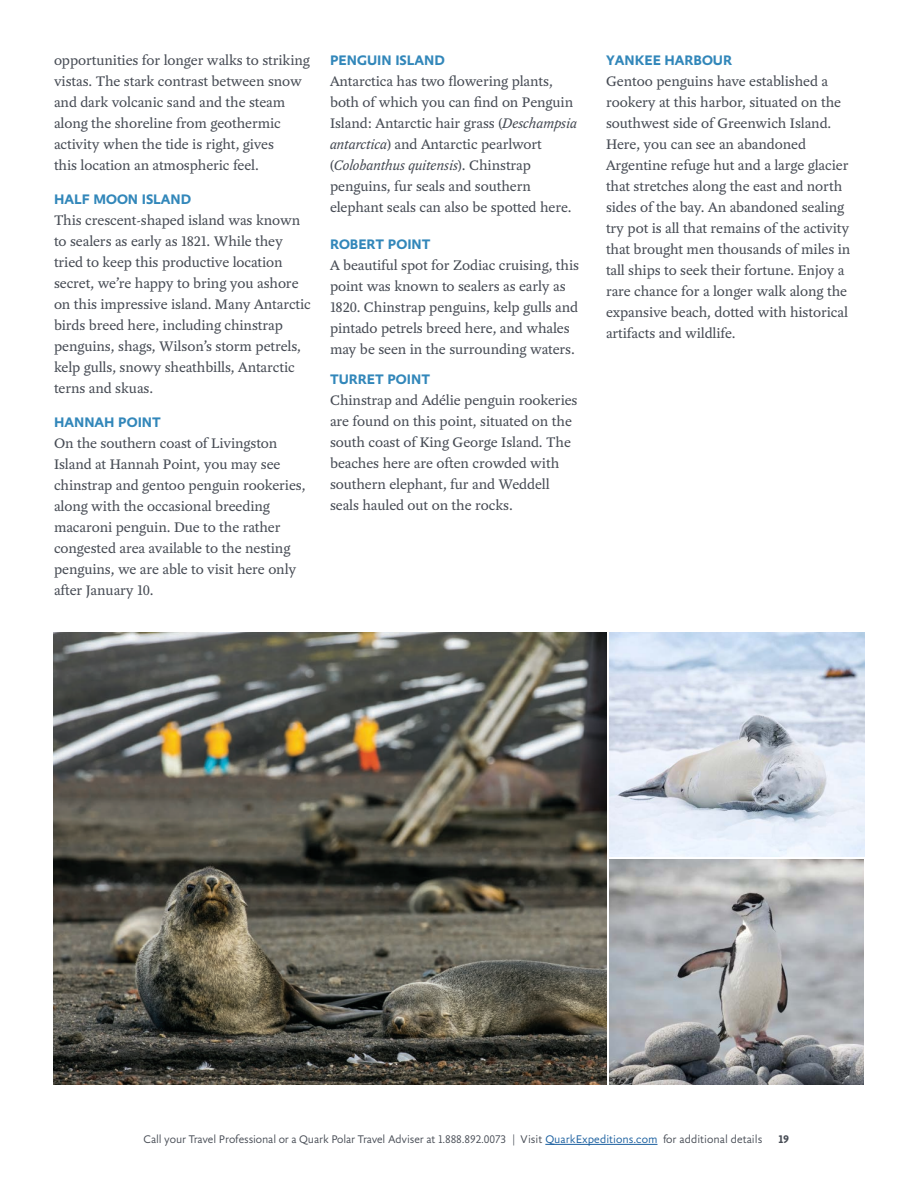
<style>
.page{position:relative;width:918px;height:1188px;background:#fff}
.page>*{position:absolute;margin:0;border:0;box-sizing:border-box;transform-origin:0 0}
.Body_Copy{font:15px/21px "Yoga OT";letter-spacing:-.005em;color:#464b54}
.Day_by_Day_headers{font:700 15px "Yoga Sans OT";color:#3287ba}
.t1{font:300 12px "Yoga Sans OT";letter-spacing:-.01em;color:#464b54}
.t2{font:700 12px "Yoga Sans OT";color:#464b54}
.s1{font-style:italic}
.s2{color:#175d9e}
</style>
<div class="page">
<img style="left:609px;top:633px;width:255px;height:224px">
<img style="left:610px;top:860px;width:254px;height:224px">
<img style="left:54px;top:632px;width:552px;height:452px">
<hr style="left:545px;top:1144px;width:113px;height:1px;background:#175d9e">
<p class="Body_Copy" style="left:54px;top:50px;width:257px">opportunities for longer walks to striking vistas. The stark contrast between snow and dark volcanic sand and the steam along the shoreline from geothermic activity when the tide is right, gives<br>this location an atmospheric feel.</p>
<p class="Day_by_Day_headers" style="left:54px;top:191px;width:139px">HALF MOON ISLAND</p>
<p class="Body_Copy" style="left:54px;top:210px;width:258px">This crescent-shaped island was known to sealers as early as 1821. While they tried to keep this productive location secret, we’re happy to bring you ashore on this impressive island. Many Antarctic birds breed here, including chinstrap penguins, shags, Wilson’s storm petrels, kelp gulls, snowy sheathbills, Antarctic terns and skuas.</p>
<p class="Day_by_Day_headers" style="left:54px;top:414px;width:108px">HANNAH POINT</p>
<p class="Body_Copy" style="left:54px;top:433px;width:253px">On the southern coast of Livingston Island at Hannah Point, you may see chinstrap and gentoo penguin rookeries, along with the occasional breeding macaroni penguin. Due to the rather congested area available to the nesting penguins, we are able to visit here only after January 10.</p>
<p class="Day_by_Day_headers" style="left:330px;top:52px;width:116px">PENGUIN ISLAND</p>
<p class="Body_Copy" style="left:330px;top:71px;width:249px">Antarctica has two flowering plants, both of which you can find on Penguin Island: Antarctic hair grass (<span class="s1">Deschampsia antarctica</span>) and Antarctic pearlwort (<span class="s1">Colobanthus quitensis</span>). Chinstrap penguins, fur seals and southern elephant seals can also be spotted here.</p>
<p class="Day_by_Day_headers" style="left:330px;top:236px;width:102px">ROBERT POINT</p>
<p class="Body_Copy" style="left:330px;top:255px;width:251px">A beautiful spot for Zodiac cruising, this point was known to sealers as early as 1820. Chinstrap penguins, kelp gulls and pintado petrels breed here, and whales may be seen in the surrounding waters.</p>
<p class="Day_by_Day_headers" style="left:330px;top:372px;width:102px">TURRET POINT</p>
<p class="Body_Copy" style="left:330px;top:390px;width:249px">Chinstrap and Adélie penguin rookeries are found on this point, situated on the south coast of King George Island. The beaches here are often crowded with southern elephant, fur and Weddell seals hauled out on the rocks.</p>
<p class="Day_by_Day_headers" style="left:606px;top:52px;width:127px">YANKEE HARBOUR</p>
<p class="Body_Copy" style="left:606px;top:71px;width:246px">Gentoo penguins have established a rookery at this harbor, situated on the southwest side of Greenwich Island.<br>Here, you can see an abandoned Argentine refuge hut and a large glacier that stretches along the east and north sides of the bay. An abandoned sealing try pot is all that remains of the activity that brought men thousands of miles in tall ships to seek their fortune. Enjoy a rare chance for a longer walk along the expansive beach, dotted with historical artifacts and wildlife.</p>
<p class="t1" style="left:144px;top:1133px;width:620px">Call your Travel Professional or a Quark Polar Travel Adviser at 1.888.892.0073 | Visit <span class="s2">QuarkExpeditions.com</span> for additional details</p>
<p class="t2" style="left:779px;top:1133px;width:12px">19</p>
</div>
